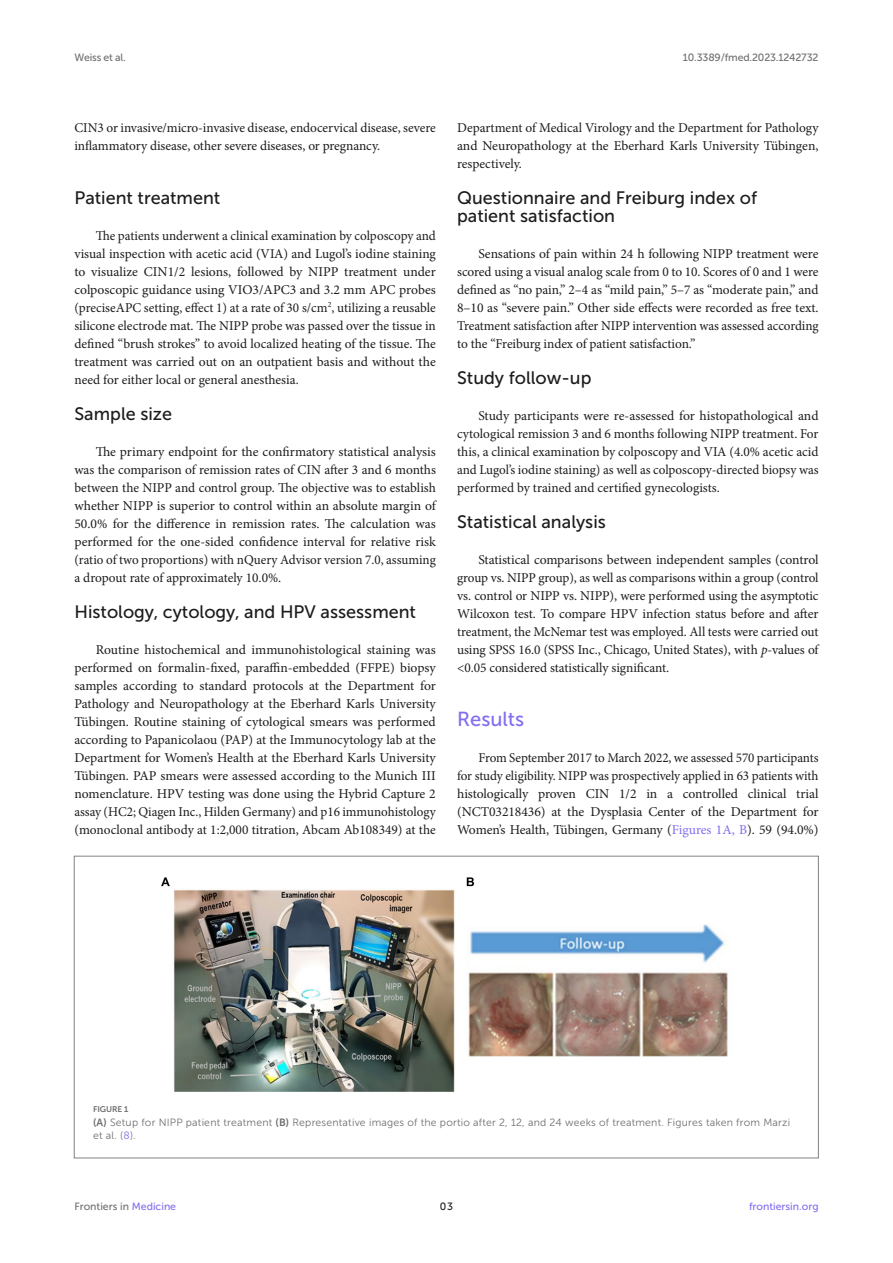
<style>
.page{position:relative;width:893px;height:1263px;background:#fff}
.page>*{position:absolute;margin:0;border:0;box-sizing:border-box;transform-origin:0 0}
.HEAD_1{font:20.25px "Museo Sans 500";color:#856df0}
.HEAD_2{font:18px/18px "Museo Sans 500";color:#1b1c1b}
.TEXT_FLUSH{font:13.5px/18px "Minion Pro";letter-spacing:-.005em;color:#1b1c1b;text-align:justify}
.FIG_LEG{font:10.5px/13.5px "Museo Sans 300";letter-spacing:.02em;color:#706f70}
.t1{font:10.5px "Museo Sans 500";letter-spacing:-.015em;color:#706f70}
.t2{font:10.5px "Museo Sans 500";color:#856df0}
.t3{font:10.5px "Museo Sans 500";color:#1b1c1b}
.FIG_HD{font:8.25px "Museo Sans 700";letter-spacing:-.01em;color:#706f70}
.s1{font-style:italic}
.s2{color:#856df0}
.s3{font-family:"Museo Sans 700"}
</style>
<div class="page">
<img style="left:161px;top:877px;width:567px;height:215px">
<p class="t1" style="left:74px;top:51px;width:53px">Weiss et al.</p>
<p class="t1" style="left:683px;top:51px;width:137px">10.3389/fmed.2023.1242732</p>
<p class="TEXT_FLUSH" style="left:74px;top:119px;width:363px">CIN3 or invasive/micro-invasive disease, endocervical disease, severe inflammatory disease, other severe diseases, or pregnancy.</p>
<p class="HEAD_2" style="left:74px;top:189px;width:147px">Patient treatment</p>
<p class="TEXT_FLUSH" style="left:74px;top:227px;width:363px;text-indent:21px">The patients underwent a clinical examination by colposcopy and visual inspection with acetic acid (VIA) and Lugol’s iodine staining to visualize CIN1/2 lesions, followed by NIPP treatment under colposcopic guidance using VIO3/APC3 and 3.2 mm APC probes (preciseAPC setting, effect 1) at a rate of 30 s/cm<sup>2</sup>, utilizing a reusable silicone electrode mat. The NIPP probe was passed over the tissue in defined “brush strokes” to avoid localized heating of the tissue. The treatment was carried out on an outpatient basis and without the need for either local or general anesthesia.</p>
<p class="HEAD_2" style="left:74px;top:405px;width:99px">Sample size</p>
<p class="TEXT_FLUSH" style="left:74px;top:443px;width:363px;text-indent:21px">The primary endpoint for the confirmatory statistical analysis was the comparison of remission rates of CIN after 3 and 6 months between the NIPP and control group. The objective was to establish whether NIPP is superior to control within an absolute margin of 50.0% for the difference in remission rates. The calculation was performed for the one-sided confidence interval for relative risk (ratio of two proportions) with nQuery Advisor version 7.0, assuming a dropout rate of approximately 10.0%.</p>
<p class="HEAD_2" style="left:74px;top:603px;width:343px">Histology, cytology, and HPV assessment</p>
<p class="TEXT_FLUSH" style="left:74px;top:641px;width:363px;text-indent:21px">Routine histochemical and immunohistological staining was performed on formalin-fixed, paraffin-embedded (FFPE) biopsy samples according to standard protocols at the Department for Pathology and Neuropathology at the Eberhard Karls University Tübingen. Routine staining of cytological smears was performed according to Papanicolaou (PAP) at the Immunocytology lab at the Department for Women’s Health at the Eberhard Karls University Tübingen. PAP smears were assessed according to the Munich III nomenclature. HPV testing was done using the Hybrid Capture 2 assay (HC2; Qiagen Inc., Hilden Germany) and p16 immunohistology (monoclonal antibody at 1:2,000 titration, Abcam Ab108349) at the</p>
<p class="TEXT_FLUSH" style="left:457px;top:119px;width:363px">Department of Medical Virology and the Department for Pathology and Neuropathology at the Eberhard Karls University Tübingen, respectively.</p>
<p class="HEAD_2" style="left:457px;top:189px;width:301px">Questionnaire and Freiburg index of patient satisfaction</p>
<p class="TEXT_FLUSH" style="left:457px;top:245px;width:363px;text-indent:21px">Sensations of pain within 24 h following NIPP treatment were scored using a visual analog scale from 0 to 10. Scores of 0 and 1 were defined as “no pain,” 2–4 as “mild pain,” 5–7 as “moderate pain,” and 8–10 as “severe pain.” Other side effects were recorded as free text.<br>Treatment satisfaction after NIPP intervention was assessed according to the “Freiburg index of patient satisfaction.”</p>
<p class="HEAD_2" style="left:457px;top:369px;width:136px">Study follow-up</p>
<p class="TEXT_FLUSH" style="left:457px;top:407px;width:363px;text-indent:21px">Study participants were re-assessed for histopathological and cytological remission 3 and 6 months following NIPP treatment. For this, a clinical examination by colposcopy and VIA (4.0% acetic acid and Lugol’s iodine staining) as well as colposcopy-directed biopsy was performed by trained and certified gynecologists.</p>
<p class="HEAD_2" style="left:457px;top:513px;width:150px">Statistical analysis</p>
<p class="TEXT_FLUSH" style="left:457px;top:551px;width:363px;text-indent:21px">Statistical comparisons between independent samples (control group vs. NIPP group), as well as comparisons within a group (control vs. control or NIPP vs. NIPP), were performed using the asymptotic Wilcoxon test. To compare HPV infection status before and after treatment, the McNemar test was employed. All tests were carried out using SPSS 16.0 (SPSS Inc., Chicago, United States), with <span class="s1">p</span>-values of &lt;0.05 considered statistically significant.</p>
<p class="HEAD_1" style="left:457px;top:708px;width:69px">Results</p>
<p class="TEXT_FLUSH" style="left:457px;top:749px;width:363px;text-indent:21px">From September 2017 to March 2022, we assessed 570 participants for study eligibility. NIPP was prospectively applied in 63 patients with histologically proven CIN 1/2 in a controlled clinical trial (NCT03218436) at the Dysplasia Center of the Department for Women’s Health, Tübingen, Germany (<span class="s2">Figures 1A, B</span>). 59 (94.0%)</p>
<p class="FIG_HD" style="left:93px;top:1104px;width:37px">FIGURE 1</p>
<p class="FIG_LEG" style="left:93px;top:1115px;width:698px"><span class="s3">(A)</span> Setup for NIPP patient treatment <span class="s3">(B)</span> Representative images of the portio after 2, 12, and 24 weeks of treatment. Figures taken from Marzi et al. (<span class="s2">8</span>).</p>
<p class="t1" style="left:74px;top:1200px;width:103px">Frontiers in <span class="s2">Medicine</span></p>
<p class="t3" style="left:440px;top:1200px;width:15px">03</p>
<p class="t2" style="left:749px;top:1200px;width:71px">frontiersin.org</p>
</div>
